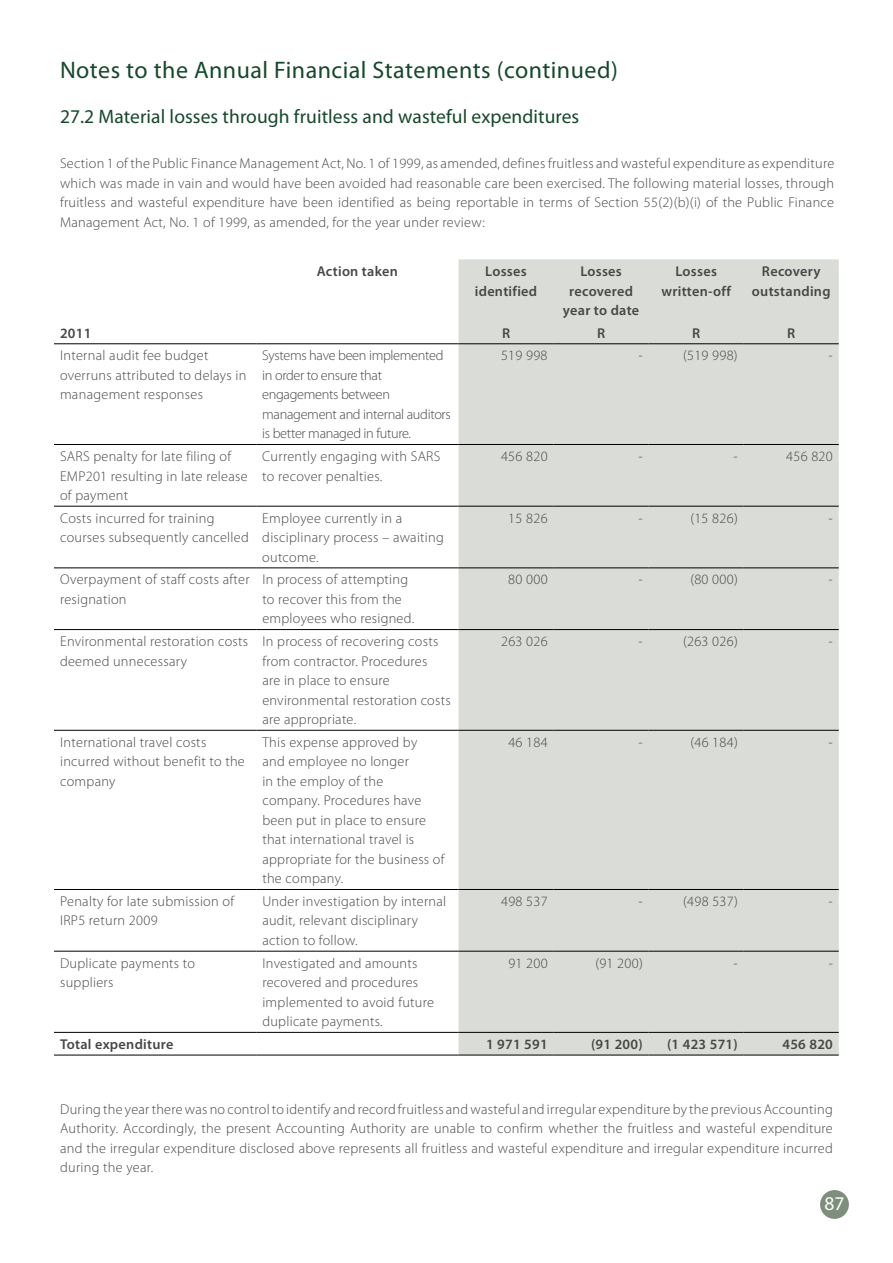
<style>
.page{position:relative;width:893px;height:1263px;background:#fff}
.page>*{position:absolute;margin:0;border:0;box-sizing:border-box;transform-origin:0 0}
.t1{font:24px "Myriad Pro";letter-spacing:.02em;color:#16482c}
.t2{font:19.5px "Myriad Pro";letter-spacing:.005em;color:#16482c}
.t3{font:19.5px "Myriad Pro";color:#fff}
.t4{font:300 14.25px/19.5px "Myriad Pro";letter-spacing:.02em;color:#474747}
.t5{font:600 14.25px/19.5px "Myriad Pro";letter-spacing:.02em;color:#474747;text-align:center}
.t6{font:300 14.25px/19.5px "Myriad Pro";letter-spacing:-.02em;color:#474747}
</style>
<div class="page">
<div style="left:819px;top:1189px;width:31px;height:31px;background:#7e8e7c;border-radius:50%"></div>
<div style="left:819px;top:1188px;width:31px;height:32px;border:2px solid #fff;border-radius:50%"></div>
<div style="left:458px;top:259px;width:381px;height:796px;background:#daddd7"></div>
<hr style="left:54px;top:1032px;width:202px;height:1px;background:#000">
<hr style="left:256px;top:1032px;width:202px;height:1px;background:#000">
<hr style="left:458px;top:1032px;width:96px;height:1px;background:#000">
<hr style="left:554px;top:1032px;width:95px;height:1px;background:#000">
<hr style="left:649px;top:1032px;width:95px;height:1px;background:#000">
<hr style="left:744px;top:1032px;width:95px;height:1px;background:#000">
<hr style="left:54px;top:1055px;width:202px;height:1px;background:#000">
<hr style="left:256px;top:1055px;width:202px;height:1px;background:#000">
<hr style="left:458px;top:1055px;width:96px;height:1px;background:#000">
<hr style="left:554px;top:1055px;width:95px;height:1px;background:#000">
<hr style="left:649px;top:1055px;width:95px;height:1px;background:#000">
<hr style="left:744px;top:1055px;width:95px;height:1px;background:#000">
<hr style="left:54px;top:444px;width:202px;height:1px;background:#000">
<hr style="left:256px;top:444px;width:202px;height:1px;background:#000">
<hr style="left:458px;top:444px;width:96px;height:1px;background:#000">
<hr style="left:554px;top:444px;width:95px;height:1px;background:#000">
<hr style="left:649px;top:444px;width:95px;height:1px;background:#000">
<hr style="left:744px;top:444px;width:95px;height:1px;background:#000">
<hr style="left:54px;top:629px;width:202px;height:1px;background:#000">
<hr style="left:256px;top:629px;width:202px;height:1px;background:#000">
<hr style="left:458px;top:629px;width:96px;height:1px;background:#000">
<hr style="left:554px;top:629px;width:95px;height:1px;background:#000">
<hr style="left:649px;top:629px;width:95px;height:1px;background:#000">
<hr style="left:744px;top:629px;width:95px;height:1px;background:#000">
<hr style="left:54px;top:730px;width:202px;height:1px;background:#000">
<hr style="left:256px;top:730px;width:202px;height:1px;background:#000">
<hr style="left:458px;top:730px;width:96px;height:1px;background:#000">
<hr style="left:554px;top:730px;width:95px;height:1px;background:#000">
<hr style="left:649px;top:730px;width:95px;height:1px;background:#000">
<hr style="left:744px;top:730px;width:95px;height:1px;background:#000">
<hr style="left:54px;top:506px;width:202px;height:1px;background:#000">
<hr style="left:256px;top:506px;width:202px;height:1px;background:#000">
<hr style="left:458px;top:506px;width:96px;height:1px;background:#000">
<hr style="left:554px;top:506px;width:95px;height:1px;background:#000">
<hr style="left:649px;top:506px;width:95px;height:1px;background:#000">
<hr style="left:744px;top:506px;width:95px;height:1px;background:#000">
<hr style="left:54px;top:567px;width:202px;height:1px;background:#000">
<hr style="left:256px;top:567px;width:202px;height:1px;background:#000">
<hr style="left:458px;top:567px;width:96px;height:1px;background:#000">
<hr style="left:554px;top:567px;width:95px;height:1px;background:#000">
<hr style="left:649px;top:567px;width:95px;height:1px;background:#000">
<hr style="left:744px;top:567px;width:95px;height:1px;background:#000">
<hr style="left:54px;top:889px;width:202px;height:1px;background:#000">
<hr style="left:256px;top:889px;width:202px;height:1px;background:#000">
<hr style="left:458px;top:889px;width:96px;height:1px;background:#000">
<hr style="left:554px;top:889px;width:95px;height:1px;background:#000">
<hr style="left:649px;top:889px;width:95px;height:1px;background:#000">
<hr style="left:744px;top:889px;width:95px;height:1px;background:#000">
<hr style="left:54px;top:951px;width:202px;height:1px;background:#000">
<hr style="left:256px;top:951px;width:202px;height:1px;background:#000">
<hr style="left:458px;top:951px;width:96px;height:1px;background:#000">
<hr style="left:554px;top:951px;width:95px;height:1px;background:#000">
<hr style="left:649px;top:951px;width:95px;height:1px;background:#000">
<hr style="left:744px;top:951px;width:95px;height:1px;background:#000">
<hr style="left:54px;top:343px;width:202px;height:1px;background:#000">
<hr style="left:256px;top:343px;width:202px;height:1px;background:#000">
<hr style="left:458px;top:343px;width:96px;height:1px;background:#000">
<hr style="left:554px;top:343px;width:95px;height:1px;background:#000">
<hr style="left:649px;top:343px;width:95px;height:1px;background:#000">
<hr style="left:744px;top:343px;width:95px;height:1px;background:#000">
<h1 class="t1" style="left:60px;top:55px;width:559px">Notes to the Annual Financial Statements (continued)</h1>
<h2 class="t2" style="left:60px;top:104px;width:521px">27.2 Material losses through fruitless and wasteful expenditures</h2>
<p class="t4" style="left:60px;top:154px;width:776px;text-align:justify">Section 1 of the Public Finance Management Act, No. 1 of 1999, as amended, defines fruitless and wasteful expenditure as expenditure which was made in vain and would have been avoided had reasonable care been exercised. The following material losses, through fruitless and wasteful expenditure have been identified as being reportable in terms of Section 55(2)(b)(i) of the Public Finance Management Act, No. 1 of 1999, as amended, for the year under review:</p>
<p class="t5" style="left:317px;top:261px;width:83px">Action taken</p>
<p class="t5" style="left:475px;top:261px;width:64px">Losses identified</p>
<p class="t5" style="left:563px;top:261px;width:78px">Losses recovered year to date</p>
<p class="t5" style="left:661px;top:261px;width:71px">Losses written-off</p>
<p class="t5" style="left:752px;top:261px;width:80px">Recovery outstanding</p>
<p class="t5" style="left:60px;top:323px;width:33px">2011</p>
<p class="t5" style="left:502px;top:323px;width:10px">R</p>
<p class="t5" style="left:597px;top:323px;width:10px">R</p>
<p class="t5" style="left:692px;top:323px;width:10px">R</p>
<p class="t5" style="left:787px;top:323px;width:10px">R</p>
<p class="t4" style="left:60px;top:346px;width:188px">Internal audit fee budget overruns attributed to delays in management responses</p>
<p class="t6" style="left:262px;top:346px;width:190px">Systems have been implemented in order to ensure that engagements between management and internal auditors is better managed in future.</p>
<p class="t4" style="left:501px;top:346px;width:48px">519 998</p>
<p class="t4" style="left:638px;top:346px;width:6px">-</p>
<p class="t4" style="left:683px;top:346px;width:56px">(519 998)</p>
<p class="t4" style="left:828px;top:346px;width:6px">-</p>
<p class="t4" style="left:60px;top:447px;width:189px">SARS penalty for late filing of<br>EMP201 resulting in late release of payment</p>
<p class="t4" style="left:262px;top:447px;width:180px">Currently engaging with SARS to recover penalties.</p>
<p class="t4" style="left:501px;top:447px;width:48px">456 820</p>
<p class="t4" style="left:638px;top:447px;width:6px">-</p>
<p class="t4" style="left:733px;top:447px;width:6px">-</p>
<p class="t4" style="left:786px;top:447px;width:48px">456 820</p>
<p class="t4" style="left:60px;top:508px;width:190px">Costs incurred for training courses subsequently cancelled</p>
<p class="t4" style="left:262px;top:508px;width:183px">Employee currently in a disciplinary process – awaiting outcome.</p>
<p class="t4" style="left:508px;top:508px;width:41px">15 826</p>
<p class="t4" style="left:638px;top:508px;width:6px">-</p>
<p class="t4" style="left:690px;top:508px;width:49px">(15 826)</p>
<p class="t4" style="left:829px;top:508px;width:6px">-</p>
<p class="t4" style="left:60px;top:570px;width:191px">Overpayment of staff costs after resignation</p>
<p class="t4" style="left:262px;top:570px;width:153px">In process of attempting to recover this from the employees who resigned.</p>
<p class="t4" style="left:508px;top:570px;width:41px">80 000</p>
<p class="t4" style="left:638px;top:570px;width:6px">-</p>
<p class="t4" style="left:690px;top:570px;width:49px">(80 000)</p>
<p class="t4" style="left:829px;top:570px;width:6px">-</p>
<p class="t4" style="left:60px;top:632px;width:190px">Environmental restoration costs deemed unnecessary</p>
<p class="t4" style="left:262px;top:632px;width:190px">In process of recovering costs from contractor. Procedures<br>are in place to ensure environmental restoration costs are appropriate.</p>
<p class="t4" style="left:501px;top:632px;width:48px">263 026</p>
<p class="t4" style="left:638px;top:632px;width:6px">-</p>
<p class="t4" style="left:683px;top:632px;width:56px">(263 026)</p>
<p class="t4" style="left:829px;top:632px;width:6px">-</p>
<p class="t4" style="left:60px;top:732px;width:186px">International travel costs incurred without benefit to the company</p>
<p class="t4" style="left:262px;top:732px;width:184px">This expense approved by<br>and employee no longer<br>in the employ of the company. Procedures have been put in place to ensure that international travel is appropriate for the business of the company.</p>
<p class="t4" style="left:508px;top:732px;width:41px">46 184</p>
<p class="t4" style="left:638px;top:732px;width:6px">-</p>
<p class="t4" style="left:690px;top:732px;width:49px">(46 184)</p>
<p class="t4" style="left:829px;top:732px;width:6px">-</p>
<p class="t4" style="left:60px;top:892px;width:175px">Penalty for late submission of<br>IRP5 return 2009</p>
<p class="t4" style="left:262px;top:892px;width:185px">Under investigation by internal audit, relevant disciplinary action to follow.</p>
<p class="t4" style="left:501px;top:892px;width:48px">498 537</p>
<p class="t4" style="left:638px;top:892px;width:6px">-</p>
<p class="t4" style="left:683px;top:892px;width:56px">(498 537)</p>
<p class="t4" style="left:829px;top:892px;width:6px">-</p>
<p class="t4" style="left:60px;top:953px;width:137px">Duplicate payments to suppliers</p>
<p class="t4" style="left:262px;top:953px;width:173px">Investigated and amounts recovered and procedures implemented to avoid future duplicate payments.</p>
<p class="t4" style="left:508px;top:953px;width:41px">91 200</p>
<p class="t4" style="left:595px;top:953px;width:49px">(91 200)</p>
<p class="t4" style="left:734px;top:953px;width:6px">-</p>
<p class="t4" style="left:829px;top:953px;width:6px">-</p>
<p class="t5" style="left:60px;top:1034px;width:115px">Total expenditure</p>
<p class="t5" style="left:486px;top:1034px;width:63px">1 971 591</p>
<p class="t5" style="left:591px;top:1034px;width:53px">(91 200)</p>
<p class="t5" style="left:667px;top:1034px;width:72px">(1 423 571)</p>
<p class="t5" style="left:782px;top:1034px;width:52px">456 820</p>
<p class="t4" style="left:60px;top:1099px;width:774px;text-align:justify">During the year there was no control to identify and record fruitless and wasteful and irregular expenditure by the previous Accounting Authority. Accordingly, the present Accounting Authority are unable to confirm whether the fruitless and wasteful expenditure and the irregular expenditure disclosed above represents all fruitless and wasteful expenditure and irregular expenditure incurred during the year.</p>
<h2 class="t3" style="left:824px;top:1192px;width:21px">87</h2>
</div>
